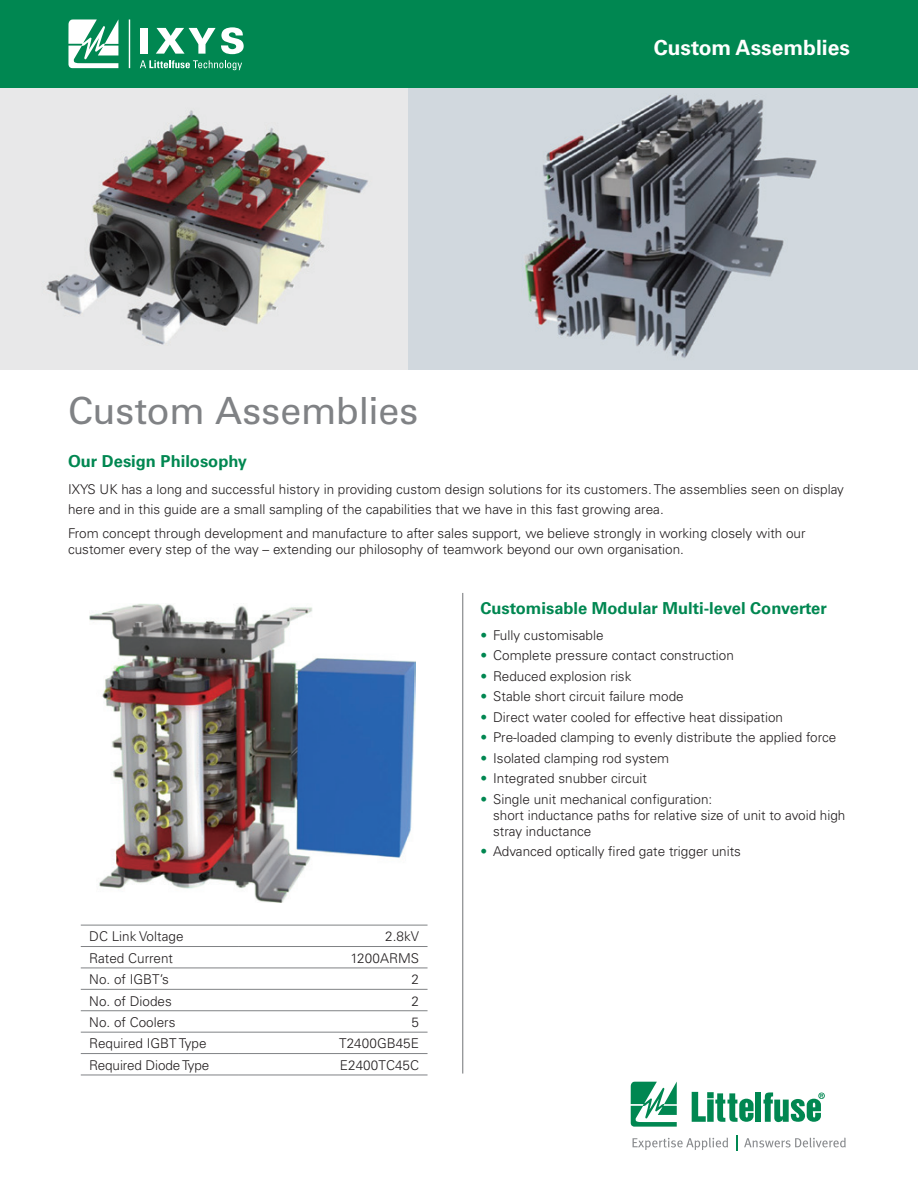
<style>
.page{position:relative;width:918px;height:1188px;background:#fff}
.page>*{position:absolute;margin:0;border:0;box-sizing:border-box;transform-origin:0 0}
.t1{font:37.5px "Univers LT Std";letter-spacing:-.005em;color:#808285}
.t2{font:700 21px "Univers LT Std";color:#fff}
.t3{font:700 16.5px "Univers LT Std";color:#008751}
.t4{font:300 13.5px/16.2px "Univers LT Std";color:#231f20}
.s1{color:#008751}
</style>
<div class="page">
<div style="left:0;top:0;width:918px;height:88px;background:#008751"></div>
<img style="left:0;top:88px;width:918px;height:282px">
<svg style="left:631px;top:1082px;width:46px;height:45px"></svg>
<div style="left:755px;top:1092px;width:6px;height:30px;background:#008751"></div>
<svg style="left:763px;top:1092px;width:62px;height:30px"></svg>
<svg style="left:692px;top:1092px;width:62px;height:30px"></svg>
<svg style="left:633px;top:1138px;width:95px;height:12px"></svg>
<svg style="left:736px;top:1135px;width:1px;height:16px"></svg>
<svg style="left:744px;top:1138px;width:102px;height:9px"></svg>
<svg style="left:68px;top:19px;width:50px;height:49px"></svg>
<div style="left:141px;top:28px;width:7px;height:26px;background:#fff"></div>
<svg style="left:156px;top:27px;width:88px;height:27px"></svg>
<svg style="left:140px;top:60px;width:102px;height:10px"></svg>
<hr style="left:129px;top:19px;width:1px;height:49px;background:#fff">
<hr style="left:81px;top:1075px;width:158px;height:1px;background:#808285">
<hr style="left:239px;top:1075px;width:189px;height:1px;background:#808285">
<hr style="left:81px;top:946px;width:158px;height:1px;background:#808285">
<hr style="left:239px;top:946px;width:189px;height:1px;background:#808285">
<hr style="left:81px;top:968px;width:158px;height:1px;background:#808285">
<hr style="left:239px;top:968px;width:189px;height:1px;background:#808285">
<hr style="left:81px;top:989px;width:158px;height:1px;background:#808285">
<hr style="left:239px;top:989px;width:189px;height:1px;background:#808285">
<hr style="left:81px;top:1010px;width:158px;height:1px;background:#808285">
<hr style="left:239px;top:1010px;width:189px;height:1px;background:#808285">
<hr style="left:81px;top:1032px;width:158px;height:1px;background:#808285">
<hr style="left:239px;top:1032px;width:189px;height:1px;background:#808285">
<hr style="left:81px;top:1053px;width:158px;height:1px;background:#808285">
<hr style="left:239px;top:1053px;width:189px;height:1px;background:#808285">
<hr style="left:81px;top:925px;width:158px;height:1px;background:#808285">
<hr style="left:239px;top:925px;width:189px;height:1px;background:#808285">
<img style="left:90px;top:604px;width:326px;height:298px">
<hr style="left:462px;top:593px;width:1px;height:481px;background:#808285">
<h2 class="t2" style="left:654px;top:35px;width:198px">Custom Assemblies</h2>
<h1 class="t1" style="left:68px;top:389px;width:352px">Custom Assemblies</h1>
<p class="t3" style="left:68px;top:451px;width:181px">Our Design Philosophy</p>
<p class="t4" style="left:68px;top:479px;width:777px;line-height:19.8px">IXYS UK has a long and successful history in providing custom design solutions for its customers. The assemblies seen on display here and in this guide are a small sampling of the capabilities that we have in this fast growing area.</p>
<p class="t4" style="left:68px;top:525px;width:739px">From concept through development and manufacture to after sales support, we believe strongly in working closely with our customer every step of the way – extending our philosophy of teamwork beyond our own organisation.</p>
<p class="t4" style="left:89px;top:929px;width:96px">DC Link Voltage</p>
<p class="t4" style="left:385px;top:929px;width:35px">2.8kV</p>
<p class="t4" style="left:89px;top:950px;width:85px">Rated Current</p>
<p class="t4" style="left:350px;top:950px;width:70px">1200ARMS</p>
<p class="t4" style="left:89px;top:971px;width:81px">No. of IGBT’s</p>
<p class="t4" style="left:412px;top:971px;width:9px">2</p>
<p class="t4" style="left:89px;top:993px;width:84px">No. of Diodes</p>
<p class="t4" style="left:412px;top:993px;width:9px">2</p>
<p class="t4" style="left:89px;top:1014px;width:88px">No. of Coolers</p>
<p class="t4" style="left:412px;top:1014px;width:9px">5</p>
<p class="t4" style="left:89px;top:1036px;width:119px">Required IGBT Type</p>
<p class="t4" style="left:339px;top:1036px;width:81px">T2400GB45E</p>
<p class="t4" style="left:89px;top:1057px;width:122px">Required Diode Type</p>
<p class="t4" style="left:340px;top:1057px;width:81px">E2400TC45C</p>
<p class="t3" style="left:480px;top:598px;width:348px">Customisable Modular Multi-level Converter</p>
<p class="t4" style="left:480px;top:627px;width:125px"><span class="s1">•</span> Fully customisable</p>
<p class="t4" style="left:480px;top:647px;width:255px"><span class="s1">•</span> Complete pressure contact construction</p>
<p class="t4" style="left:480px;top:668px;width:153px"><span class="s1">•</span> Reduced explosion risk</p>
<p class="t4" style="left:480px;top:688px;width:205px"><span class="s1">•</span> Stable short circuit failure mode</p>
<p class="t4" style="left:480px;top:709px;width:304px"><span class="s1">•</span> Direct water cooled for effective heat dissipation</p>
<p class="t4" style="left:480px;top:729px;width:358px"><span class="s1">•</span> Pre-loaded clamping to evenly distribute the applied force</p>
<p class="t4" style="left:480px;top:750px;width:190px"><span class="s1">•</span> Isolated clamping rod system</p>
<p class="t4" style="left:480px;top:770px;width:168px"><span class="s1">•</span> Integrated snubber circuit</p>
<p class="t4" style="left:493px;top:791px;width:354px;text-indent:-13px"><span class="s1">•</span> Single unit mechanical configuration:<br>short inductance paths for relative size of unit to avoid high stray inductance</p>
<p class="t4" style="left:480px;top:843px;width:262px"><span class="s1">•</span> Advanced optically fired gate trigger units</p>
</div>
